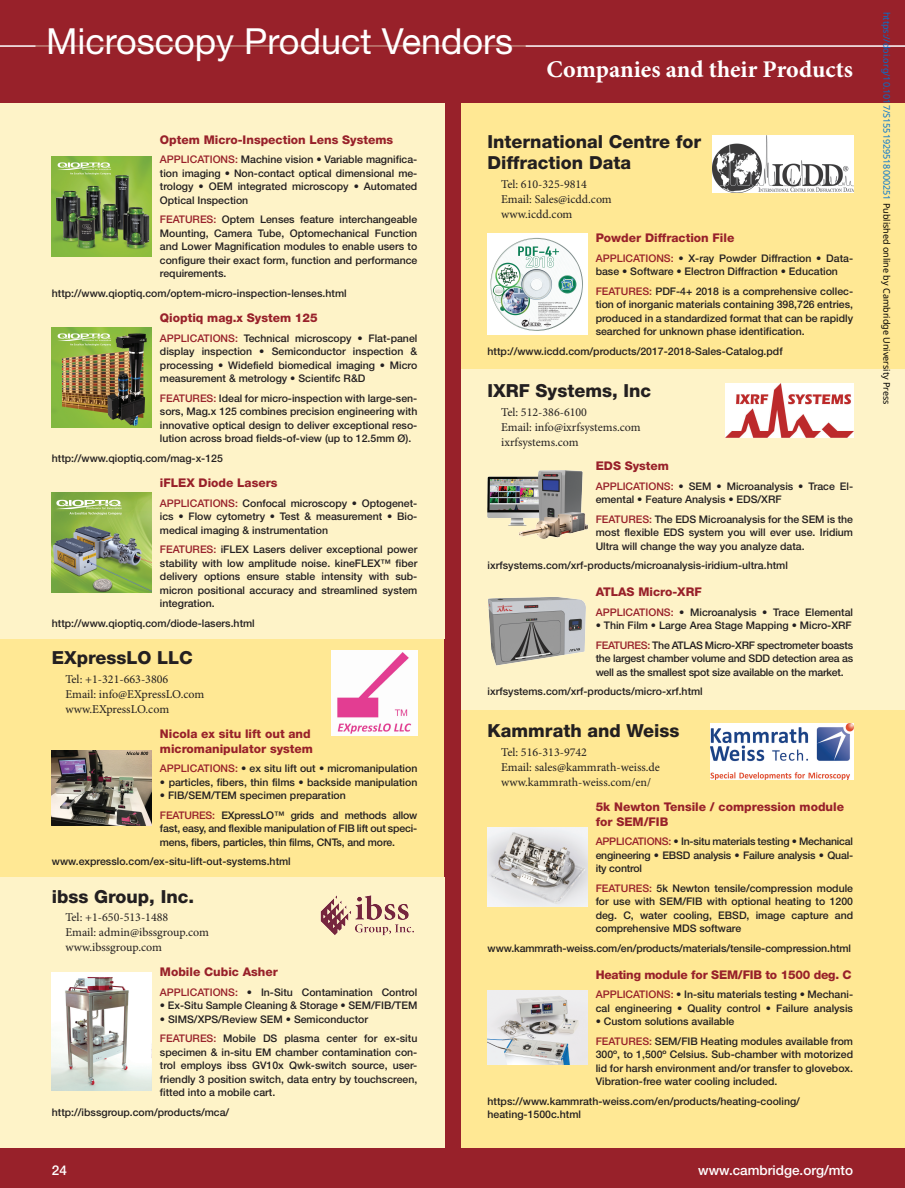
<style>
.page{position:relative;width:905px;height:1188px;background:#fff}
.page>*{position:absolute;margin:0;border:0;box-sizing:border-box;transform-origin:0 0}
.t1{font:36px "Helvetica Neue LT Std";color:#fff}
.t2{font:700 24px "Minion Pro";color:#fff}
.t3{font:800 18px/21px "Helvetica Neue LT Std";color:#231f20}
.t4{font:500 13.5px "Helvetica Neue LT Std";color:#fff}
.t5{font:12px/15px "Minion Pro";color:#231f20}
.t6{font:800 12px/15px "Helvetica Neue LT Std";color:#98212a}
.t7{font:500 10.5px/13.5px "Helvetica Neue LT Std";color:#231f20;text-align:justify}
.t8{font:500 10.5px/19.5px "Helvetica Neue LT Std";letter-spacing:-.02em;color:#231f20}
.t9{font:9px "Noto Sans";color:#0172cf}
.s1{color:#98212a}
.s2{color:#000}
</style>
<div class="page">
<div style="left:0;top:0;width:904px;height:1188px;background:#ffe894"></div>
<div style="left:0;top:1148px;width:904px;height:40px;background:#98212a"></div>
<div style="left:0;top:0;width:904px;height:103px;background:#98212a"></div>
<hr style="left:0;top:45px;width:904px;height:2px;background:#fff">
<hr style="left:35px;top:45px;width:490px;height:2px;background:#a74b43">
<div style="left:0;top:103px;width:444px;height:536px;background:#fef3c8"></div>
<div style="left:0;top:878px;width:444px;height:270px;background:#fef3c8"></div>
<div style="left:460px;top:369px;width:444px;height:341px;background:#fef3c8"></div>
<img style="left:52px;top:156px;width:100px;height:100px">
<img style="left:52px;top:328px;width:100px;height:100px">
<img style="left:52px;top:493px;width:100px;height:100px">
<img style="left:332px;top:650px;width:85px;height:86px">
<img style="left:52px;top:750px;width:100px;height:75px">
<img style="left:320px;top:895px;width:94px;height:41px">
<img style="left:487px;top:234px;width:100px;height:100px">
<img style="left:712px;top:135px;width:141px;height:58px">
<img style="left:725px;top:384px;width:128px;height:53px">
<img style="left:710px;top:724px;width:143px;height:55px">
<img style="left:487px;top:828px;width:100px;height:78px">
<img style="left:487px;top:990px;width:100px;height:75px">
<div style="left:444px;top:89px;width:16px;height:1068px;background:#98212a"></div>
<img style="left:52px;top:972px;width:100px;height:119px">
<img style="left:488px;top:471px;width:99px;height:68px">
<img style="left:488px;top:597px;width:98px;height:69px">
<h1 class="t1" style="left:46px;top:20px;width:468px">Microscopy Product Vendors</h1>
<h2 class="t2" style="left:546px;top:52px;width:308px">Companies and their Products</h2>
<p class="t6" style="left:160px;top:132px;width:235px">Optem Micro-Inspection Lens Systems</p>
<p class="t7" style="left:160px;top:152px;width:259px"><span class="s1">APPLICATIONS:</span> Machine vision • Variable magnifica&shy;tion imaging • Non-contact optical dimensional me&shy;trology • OEM integrated microscopy • Automated Optical Inspection</p>
<p class="t7" style="left:160px;top:212px;width:259px"><span class="s1">FEATURES:</span> Optem Lenses feature interchangeable Mounting, Camera Tube, Optomechanical Function and Lower Magnification modules to enable users to configure their exact form, function and performance requirements.</p>
<p class="t7" style="left:52px;top:286px;width:296px">http://www.qioptiq.com/optem-micro-inspection-lenses.html</p>
<p class="t6" style="left:160px;top:310px;width:159px">Qioptiq mag.x System 125</p>
<p class="t7" style="left:160px;top:331px;width:259px"><span class="s1">APPLICATIONS:</span> Technical microscopy • Flat-panel display inspection • Semiconductor inspection &amp; processing • Widefield biomedical imaging • Micro measurement &amp; metrology • Scientifc R&amp;D</p>
<p class="t7" style="left:160px;top:391px;width:259px"><span class="s1">FEATURES:</span> Ideal for micro-inspection with large-sen&shy;sors, Mag.x 125 combines precision engineering with innovative optical design to deliver exceptional reso&shy;lution across broad fields-of-view (up to 12.5mm Ø).</p>
<p class="t7" style="left:52px;top:451px;width:172px">http://www.qioptiq.com/mag-x-125</p>
<p class="t6" style="left:160px;top:475px;width:119px">iFLEX Diode Lasers</p>
<p class="t7" style="left:160px;top:496px;width:259px"><span class="s1">APPLICATIONS:</span> Confocal microscopy • Optogenet&shy;ics • Flow cytometry • Test &amp; measurement • Bio&shy;medical imaging &amp; instrumentation</p>
<p class="t7" style="left:160px;top:542px;width:259px"><span class="s1">FEATURES:</span> iFLEX Lasers deliver exceptional power stability with low amplitude noise. kineFLEX™ fiber delivery options ensure stable intensity with sub&shy;micron positional accuracy and streamlined system integration.</p>
<p class="t7" style="left:52px;top:616px;width:204px">http://www.qioptiq.com/diode-lasers.html</p>
<h3 class="t3" style="left:52px;top:647px;width:143px">EXpressLO LLC</h3>
<p class="t5" style="left:65px;top:672px;width:140px">Tel: +1-321-663-3806<br>Email: info@EXpressLO.com www.EXpressLO.com</p>
<p class="t6" style="left:160px;top:726px;width:154px">Nicola ex situ lift out and micromanipulator system</p>
<p class="t7" style="left:160px;top:761px;width:259px"><span class="s1">APPLICATIONS:</span> • ex situ lift out • micromanipulation</p>
<p class="t7" style="left:160px;top:775px;width:259px">• particles, fibers, thin films • backside manipulation</p>
<p class="t7" style="left:160px;top:785px;width:259px;line-height:19.5px">• FIB/SEM/TEM specimen preparation<br><span class="s1">FEATURES:</span> EXpressLO™ grids and methods allow</p>
<p class="t7" style="left:160px;top:821px;width:259px">fast, easy, and flexible manipulation of FIB lift out speci&shy;mens, fibers, particles, thin films, CNTs, and more.</p>
<p class="t7" style="left:52px;top:854px;width:240px">www.expresslo.com/ex-situ-lift-out-systems.html</p>
<h3 class="t3" style="left:52px;top:886px;width:144px">ibss Group, Inc.</h3>
<p class="t5" style="left:65px;top:910px;width:145px">Tel: +1-650-513-1488<br>Email: admin@ibssgroup.com www.ibssgroup.com</p>
<p class="t6" style="left:160px;top:964px;width:120px">Mobile Cubic Asher</p>
<p class="t7" style="left:160px;top:985px;width:259px"><span class="s1">APPLICATIONS:</span> • In-Situ Contamination Control</p>
<p class="t7" style="left:160px;top:998px;width:259px">• Ex-Situ Sample Cleaning &amp; Storage • SEM/FIB/TEM</p>
<p class="t7" style="left:160px;top:1009px;width:259px;line-height:19.5px">• SIMS/XPS/Review SEM • Semiconductor<br><span class="s1">FEATURES:</span> Mobile DS plasma center for ex-situ</p>
<p class="t7" style="left:160px;top:1045px;width:259px">specimen &amp; in-situ EM chamber contamination con&shy;trol employs ibss GV10x Qwk-switch source, user&shy;friendly 3 position switch, data entry by touchscreen, fitted into a mobile cart.</p>
<p class="t7" style="left:52px;top:1105px;width:179px">http://ibssgroup.com/products/mca/</p>
<h3 class="t3" style="left:487px;top:131px;width:215px">International Centre for<br>Diffraction Data</h3>
<p class="t5" style="left:501px;top:177px;width:112px">Tel: 610-325-9814<br>Email: Sales@icdd.com www.icdd.com</p>
<p class="t6" style="left:595px;top:231px;width:140px">Powder Diffraction File</p>
<p class="t7" style="left:595px;top:251px;width:259px"><span class="s1">APPLICATIONS:</span> • X-ray Powder Diffraction • Data&shy;base • Software • Electron Diffraction • Education</p>
<p class="t7" style="left:595px;top:284px;width:259px"><span class="s1">FEATURES:</span> PDF-4+ 2018 is a comprehensive collec&shy;tion of inorganic materials containing 398,726 entries, produced in a standardized format that can be rapidly searched for unknown phase identification.</p>
<p class="t7" style="left:487px;top:344px;width:296px">http://www.icdd.com/products/2017-2018-Sales-Catalog.pdf</p>
<h3 class="t3" style="left:487px;top:380px;width:165px">IXRF Systems, Inc</h3>
<p class="t5" style="left:501px;top:405px;width:141px">Tel: 512-386-6100<br>Email: info@ixrfsystems.com ixrfsystems.com</p>
<p class="t6" style="left:595px;top:459px;width:75px">EDS System</p>
<p class="t7" style="left:595px;top:479px;width:259px"><span class="s1">APPLICATIONS:</span> • SEM • Microanalysis • Trace El&shy;emental • Feature Analysis • EDS/XRF</p>
<p class="t7" style="left:595px;top:512px;width:259px"><span class="s1">FEATURES:</span> The EDS Microanalysis for the SEM is the most flexible EDS system you will ever use. Iridium Ultra will change the way you analyze data.</p>
<p class="t7" style="left:487px;top:559px;width:302px">ixrfsystems.com/xrf-products/microanalysis-iridium-ultra.html</p>
<p class="t6" style="left:595px;top:585px;width:108px">ATLAS Micro-XRF</p>
<p class="t7" style="left:595px;top:605px;width:259px"><span class="s1">APPLICATIONS:</span> • Microanalysis • Trace Elemental</p>
<p class="t8" style="left:595px;top:616px;width:259px">• Thin Film • Large Area Stage Mapping • Micro-XRF<br><span class="s1">FEATURES:</span> The ATLAS Micro-XRF spectrometer boasts</p>
<p class="t8" style="left:595px;top:652px;width:259px;line-height:13.5px">the largest chamber volume and SDD detection area as well as the smallest spot size available on the market.</p>
<p class="t7" style="left:487px;top:685px;width:217px">ixrfsystems.com/xrf-products/micro-xrf.html</p>
<h3 class="t3" style="left:487px;top:720px;width:193px">Kammrath and Weiss</h3>
<p class="t5" style="left:501px;top:745px;width:160px">Tel: 516-313-9742<br>Email: sales@kammrath-weiss.de www.kammrath-weiss.com/en/</p>
<p class="t6" style="left:595px;top:799px;width:250px">5k Newton Tensile / compression module for SEM/FIB</p>
<p class="t7" style="left:595px;top:835px;width:259px"><span class="s1">APPLICATIONS:</span> • In-situ materials testing • Mechanical engineering • EBSD analysis • Failure analysis • Qual&shy;ity control</p>
<p class="t7" style="left:595px;top:881px;width:259px"><span class="s1">FEATURES:</span> 5k Newton tensile/compression module for use with SEM/FIB with optional heating to 1200 deg. C, water cooling, EBSD, image capture and comprehensive MDS software</p>
<p class="t7" style="left:487px;top:941px;width:365px">www.kammrath-weiss.com/en/products/materials/tensile-compression.html</p>
<p class="t6" style="left:595px;top:967px;width:257px">Heating module for SEM/FIB to 1500 deg. C</p>
<p class="t7" style="left:595px;top:988px;width:259px"><span class="s1">APPLICATIONS:</span> • In-situ materials testing • Mechani&shy;cal engineering • Quality control • Failure analysis</p>
<p class="t7" style="left:595px;top:1012px;width:259px;line-height:19.5px">• Custom solutions available<br><span class="s1">FEATURES:</span> SEM/FIB Heating modules available from</p>
<p class="t7" style="left:595px;top:1048px;width:259px">300º, to 1,500º Celsius. Sub-chamber with motorized lid for harsh environment and/or transfer to glovebox.<br>Vibration-free water cooling included.</p>
<p class="t7" style="left:487px;top:1094px;width:314px">https://www.kammrath-weiss.com/en/products/heating-cooling/ heating-1500c.html</p>
<p class="t4" style="left:52px;top:1162px;width:17px">24</p>
<p class="t4" style="left:698px;top:1162px;width:156px">www.cambridge.org/mto</p>
<p class="t9" style="left:893px;top:12px;width:394px;rotate:90deg">https://doi.org/10.1017/S1551929518000251 <span class="s2">Published online by Cambridge University Press</span></p>
</div>
